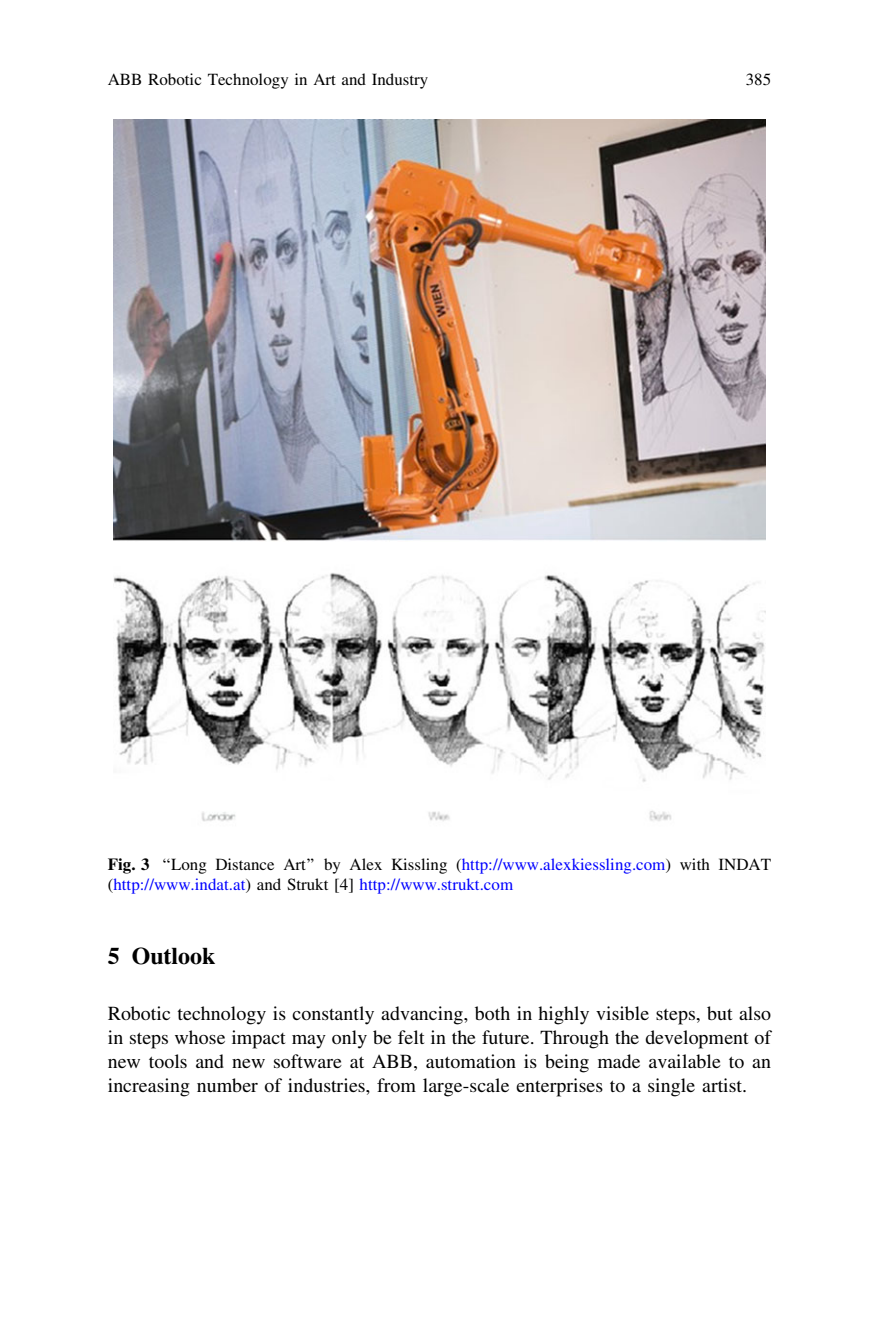
<style>
.page{position:relative;width:879px;height:1333px;background:#fff}
.page>*{position:absolute;margin:0;border:0;box-sizing:border-box;transform-origin:0 0}
.t1{font:24px "Adv GTIMES B";color:#000}
.t2{font:20px/24px "Adv GTIMES R";color:#000;text-align:justify}
.t3{font:17px/19.8px "Adv GTIMES R";color:#00f}
.t4{font:17px "Adv GTIMES R";color:#000}
.s1{font-family:"Adv GTIMES B";color:#000}
.s2{color:#000}
</style>
<div class="page">
<img style="left:113px;top:119px;width:652px;height:703px">
<p class="t4" style="left:108px;top:73px;width:322px">ABB Robotic Technology in Art and Industry</p>
<p class="t4" style="left:746px;top:73px;width:27px">385</p>
<p class="t3" style="left:108px;top:856px;width:665px"><span class="s1">Fig. 3</span> <span class="s2">‘‘Long Distance Art’’ by Alex Kissling (</span>http://www.alexkiessling.com<span class="s2">) with INDAT (</span>http://www.indat.at<span class="s2">) and Strukt [4]</span> http://www.strukt.com</p>
<p class="t1" style="left:108px;top:948px;width:109px">5 Outlook</p>
<p class="t2" style="left:108px;top:1003px;width:665px">Robotic technology is constantly advancing, both in highly visible steps, but also in steps whose impact may only be felt in the future. Through the development of new tools and new software at ABB, automation is being made available to an increasing number of industries, from large-scale enterprises to a single artist.</p>
</div>
